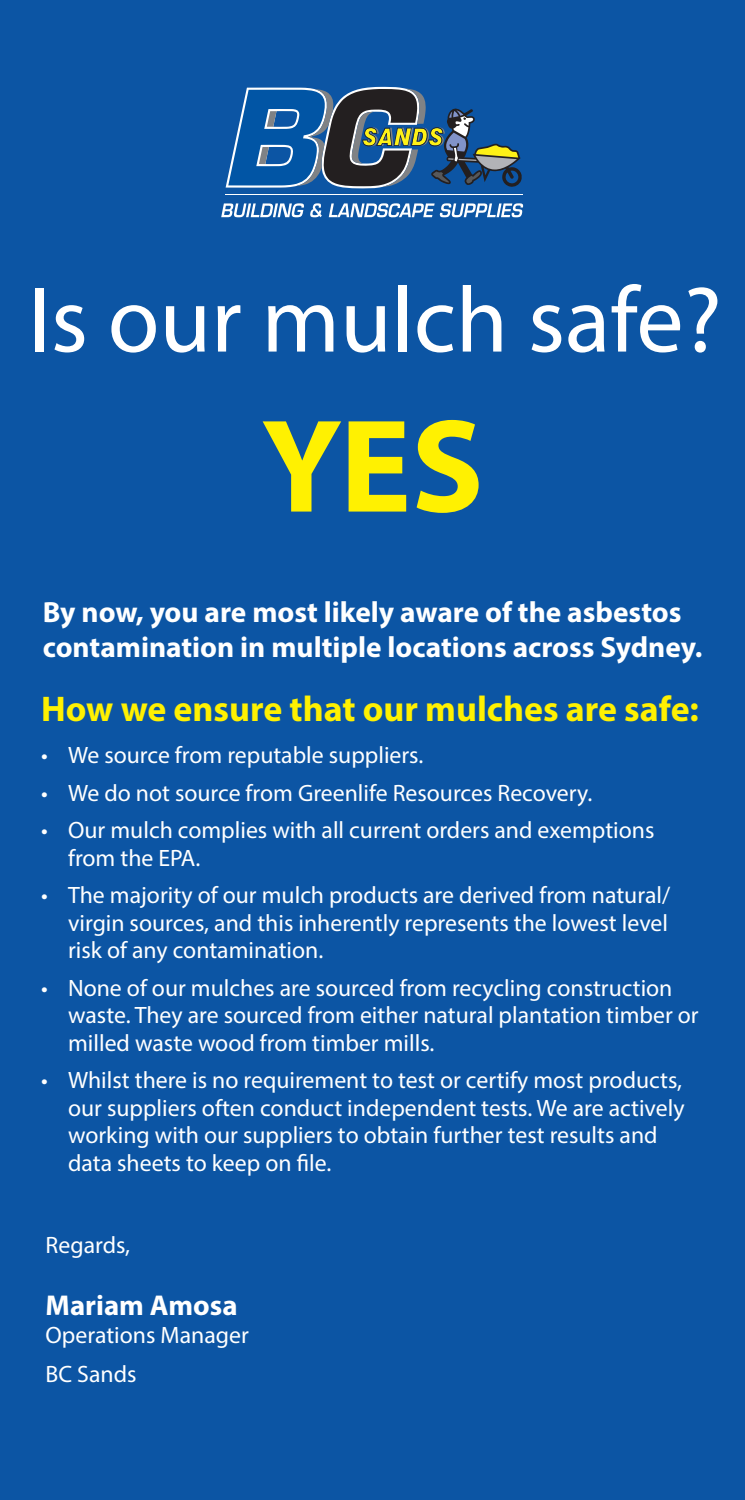
<style>
.page{position:relative;width:745px;height:1500px;background:#fff}
.page>*{position:absolute;margin:0;border:0;box-sizing:border-box;transform-origin:0 0}
.t1{font:700 133.75px "Myriad Pro";color:#fff101}
.t2{font:93.75px "Myriad Pro";color:#fff}
.t3{font:700 35.88px "Myriad Pro";color:#fff101}
.t4{font:700 29.25px/35.1px "Myriad Pro";color:#fff}
.t5{font:700 28.75px "Myriad Pro";color:#fff}
.t6{font:23.75px/27.5px "Myriad Pro";color:#fff}
</style>
<div class="page">
<div style="left:0;top:0;width:744px;height:1500px;background:#0c55a4"></div>
<hr style="left:225px;top:194px;width:297px;height:1px;background:#fff">
<svg style="left:221px;top:203px;width:100px;height:14px"></svg>
<svg style="left:328px;top:203px;width:194px;height:14px"></svg>
<svg style="left:225px;top:87px;width:296px;height:102px;background:#335f87"></svg>
<h2 class="t2" style="left:28px;top:262px;width:694px">Is our mulch safe?</h2>
<h1 class="t1" style="left:261px;top:379px;width:223px">YES</h1>
<p class="t4" style="left:43px;top:594px;width:660px">By now, you are most likely aware of the asbestos contamination in multiple locations across Sydney.</p>
<h3 class="t3" style="left:41px;top:685px;width:658px">How we ensure that our mulches are safe:</h3>
<p class="t6" style="left:41px;top:741px;width:383px">• We source from reputable suppliers.</p>
<p class="t6" style="left:41px;top:778px;width:552px">• We do not source from Greenlife Resources Recovery.</p>
<p class="t6" style="left:68px;top:816px;width:587px;text-indent:-27px">• Our mulch complies with all current orders and exemptions from the EPA.</p>
<p class="t6" style="left:68px;top:881px;width:603px;text-align:justify;text-indent:-27px">• The majority of our mulch products are derived from natural/ virgin sources, and this inherently represents the lowest level risk of any contamination.</p>
<p class="t6" style="left:68px;top:973px;width:631px;text-indent:-27px">• None of our mulches are sourced from recycling construction waste. They are sourced from either natural plantation timber or milled waste wood from timber mills.</p>
<p class="t6" style="left:68px;top:1066px;width:617px;text-indent:-27px">• Whilst there is no requirement to test or certify most products, our suppliers often conduct independent tests. We are actively working with our suppliers to obtain further test results and data sheets to keep on file.</p>
<p class="t6" style="left:46px;top:1231px;width:86px">Regards,</p>
<p class="t5" style="left:46px;top:1287px;width:193px">Mariam Amosa</p>
<p class="t6" style="left:46px;top:1316px;width:205px;line-height:38.5px">Operations Manager<br>BC Sands</p>
</div>
